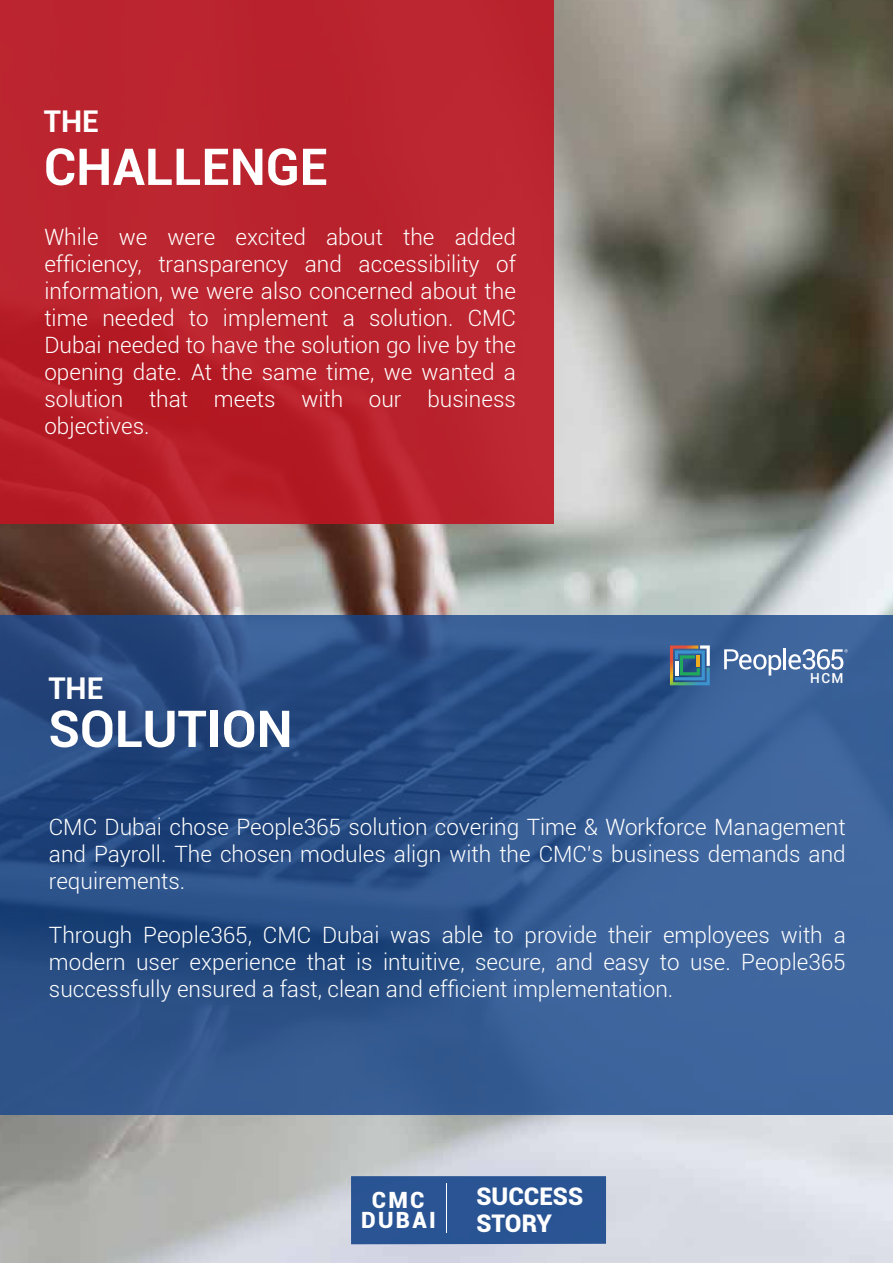
<style>
.page{position:relative;width:893px;height:1263px;background:#fff}
.page>*{position:absolute;margin:0;border:0;box-sizing:border-box;transform-origin:0 0}
.t1{font:700 50.85px "Roboto";color:#fff}
.t2{font:700 30px "Roboto";color:#fff}
.t3{font:900 24.3px/27.2px "Roboto";color:#fff}
.t4{font:300 22.5px/27px "Roboto";color:#fff;text-align:justify}
.t5{font:900 22.35px/20.7px "Roboto";letter-spacing:.1em;color:#fff;text-align:center}
.t6{font:500 13.8px "Roboto";color:#fff}
</style>
<div class="page">
<img style="left:0;top:0;width:893px;height:1263px">
<div style="left:0;top:0;width:553px;height:524px;background:#bb242e"></div>
<svg style="left:0;top:616px;width:893px;height:499px;background:#30558d"></svg>
<div style="left:351px;top:1176px;width:255px;height:68px;background:#2a5494"></div>
<hr style="left:446px;top:1184px;width:1px;height:49px;background:#fff">
<svg style="left:724px;top:649px;width:57px;height:26px"></svg>
<hr style="left:783px;top:648px;width:3px;height:21px;background:#fff">
<svg style="left:670px;top:645px;width:40px;height:40px;background:#5f8591"></svg>
<svg style="left:788px;top:649px;width:60px;height:21px"></svg>
<h2 class="t2" style="left:44px;top:101px;width:57px">THE</h2>
<h1 class="t1" style="left:44px;top:131px;width:286px">CHALLENGE</h1>
<p class="t4" style="left:44px;top:223px;width:473px">While we were excited about the added efficiency, transparency and accessibility of information, we were also concerned about the time needed to implement a solution. CMC Dubai needed to have the solution go live by the opening date. At the same time, we wanted a solution that meets with our business objectives.</p>
<h2 class="t2" style="left:48px;top:667px;width:57px">THE</h2>
<h1 class="t1" style="left:48px;top:693px;width:246px">SOLUTION</h1>
<p class="t6" style="left:810px;top:668px;width:35px">HCM</p>
<p class="t4" style="left:49px;top:812px;width:798px">CMC Dubai chose People365 solution covering Time &amp; Workforce Management and Payroll. The chosen modules align with the CMC’s business demands and requirements.</p>
<p class="t4" style="left:49px;top:920px;width:798px">Through People365, CMC Dubai was able to provide their employees with a modern user experience that is intuitive, secure, and easy to use. People365 successfully ensured a fast, clean and efficient implementation.</p>
<p class="t5" style="left:361px;top:1188px;width:76px">CMC<br>DUBAI</p>
<p class="t3" style="left:476px;top:1182px;width:108px">SUCCESS<br>STORY</p>
</div>
